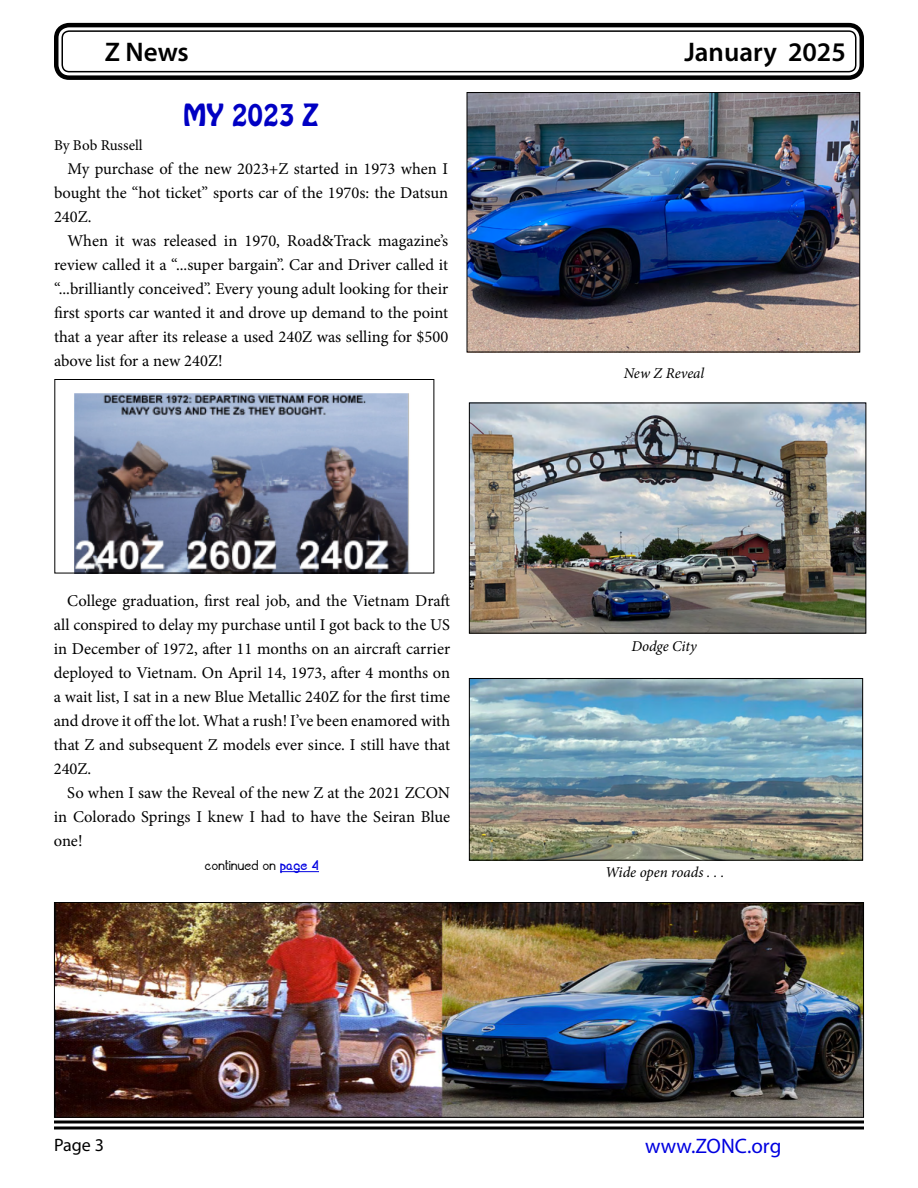
<style>
.page{position:relative;width:918px;height:1188px;background:#fff}
.page>*{position:absolute;margin:0;border:0;box-sizing:border-box;transform-origin:0 0}
.t1{font:600 27px "Myriad Pro";color:#000}
.Headline_B___W{font:27px "Hobo Std";color:#0000c3}
.t2{font:21px "Myriad Pro";color:#0000e0}
.t3{font:18px "Myriad Pro";color:#000}
.minion_11_no_space{font:16.5px/24px "Minion Pro";color:#000;text-align:justify}
.Continued{font:16.5px "Bernaise";color:#000}
.t4{font:italic 15px "Minion Pro";letter-spacing:-.005em;color:#000}
.byline{font:15px "Minion Pro";letter-spacing:-.005em;color:#000}
.s1{font-weight:700;color:#0000e0}
</style>
<div class="page">
<div style="left:54px;top:23px;width:810px;height:57px;border:4px solid #000;border-radius:13px"></div>
<div style="left:61px;top:30px;width:796px;height:42px;border:2px solid #000;border-radius:7px"></div>
<hr style="left:54px;top:1121px;width:810px;height:2px;background:#000">
<hr style="left:54px;top:1127px;width:810px;height:2px;background:#000">
<img style="left:56px;top:904px;width:806px;height:212px">
<div style="left:54px;top:902px;width:810px;height:216px;border:1px solid #000"></div>
<img style="left:471px;top:680px;width:390px;height:178px">
<div style="left:469px;top:678px;width:394px;height:182px;border:1px solid #000"></div>
<img style="left:471px;top:405px;width:393px;height:226px">
<div style="left:469px;top:403px;width:397px;height:230px;border:1px solid #000"></div>
<hr style="left:280px;top:871px;width:39px;height:1px;background:#0000e0">
<img style="left:74px;top:393px;width:335px;height:178px">
<div style="left:55px;top:379px;width:379px;height:194px;border:1px solid #000"></div>
<img style="left:469px;top:94px;width:389px;height:256px">
<div style="left:467px;top:92px;width:393px;height:260px;border:1px solid #000"></div>
<h1 class="t1" style="left:105px;top:35px;width:86px">Z News</h1>
<h1 class="t1" style="left:684px;top:35px;width:163px">January 2025</h1>
<p class="Headline_B___W" style="left:183px;top:96px;width:137px">MY 2023 Z</p>
<p class="byline" style="left:54px;top:135px;width:90px">By Bob Russell</p>
<p class="minion_11_no_space" style="left:54px;top:157px;width:396px;text-indent:13px">My purchase of the new 2023+Z started in 1973 when I bought the “hot ticket” sports car of the 1970s: the Datsun 240Z.</p>
<p class="minion_11_no_space" style="left:54px;top:229px;width:396px;text-indent:13px">When it was released in 1970, Road&amp;Track magazine’s review called it a “...super bargain”. Car and Driver called it “...brilliantly conceived”. Every young adult looking for their first sports car wanted it and drove up demand to the point that a year after its release a used 240Z was selling for $500 above list for a new 240Z!</p>
<p class="t4" style="left:624px;top:363px;width:82px">New Z Reveal</p>
<p class="minion_11_no_space" style="left:54px;top:589px;width:398px;text-indent:13px">College graduation, first real job, and the Vietnam Draft all conspired to delay my purchase until I got back to the US in December of 1972, after 11 months on an aircraft carrier deployed to Vietnam. On April 14, 1973, after 4 months on a wait list, I sat in a new Blue Metallic 240Z for the first time and drove it off the lot. What a rush! I’ve been enamored with that Z and subsequent Z models ever since. I still have that 240Z.</p>
<p class="minion_11_no_space" style="left:54px;top:781px;width:398px;text-indent:13px">So when I saw the Reveal of the new Z at the 2021 ZCON in Colorado Springs I knew I had to have the Seiran Blue one!</p>
<p class="Continued" style="left:205px;top:857px;width:115px">continued on <span class="s1">page 4</span></p>
<p class="t4" style="left:605px;top:862px;width:121px">Wide open roads . . .</p>
<p class="t4" style="left:631px;top:636px;width:67px">Dodge City</p>
<p class="t3" style="left:54px;top:1134px;width:51px">Page 3</p>
<p class="t2" style="left:645px;top:1133px;width:138px">www.ZONC.org</p>
</div>
